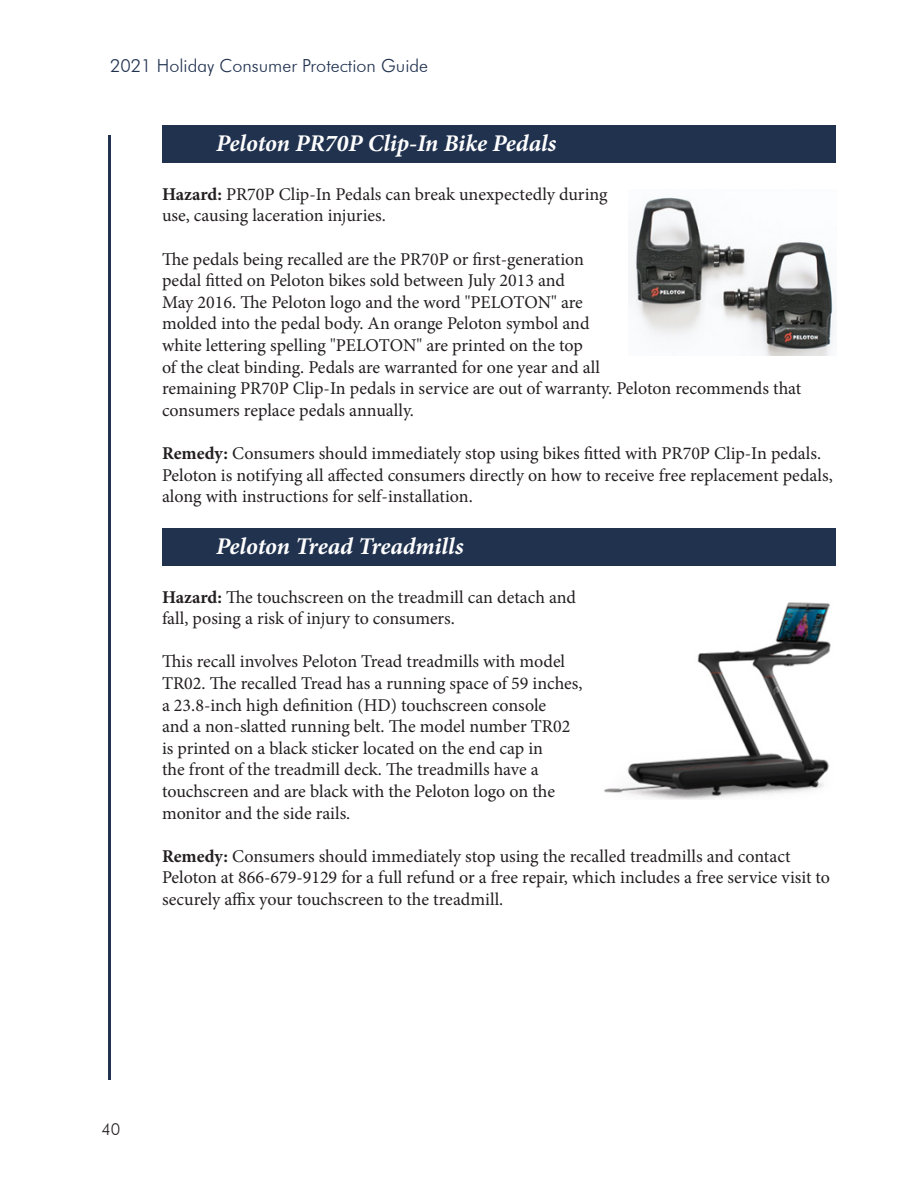
<style>
.page{position:relative;width:918px;height:1188px;background:#fff}
.page>*{position:absolute;margin:0;border:0;box-sizing:border-box;transform-origin:0 0}
.Recalled_Items{font:italic 700 24px "Minion Pro";letter-spacing:-.005em;color:#fff}
.t1{font:18px/21.6px "Minion Pro";color:#231f20}
.t2{font:300 18px "Futura BT";color:#21324f}
.t3{font:300 16.5px "Futura BT";color:#231f20}
.s1{font-weight:700}
</style>
<div class="page">
<hr style="left:108px;top:135px;width:3px;height:945px;background:#21324f">
<div style="left:163px;top:126px;width:673px;height:37px;background:#21324f"></div>
<div style="left:163px;top:528px;width:673px;height:38px;background:#21324f"></div>
<img style="left:632px;top:197px;width:204px;height:158px">
<img style="left:604px;top:602px;width:227px;height:197px">
<p class="t2" style="left:110px;top:55px;width:320px">2021 Holiday Consumer Protection Guide</p>
<p class="Recalled_Items" style="left:216px;top:127px;width:342px">Peloton PR70P Clip-In Bike Pedals</p>
<p class="t1" style="left:162px;top:183px;width:447px"><span class="s1">Hazard:</span> PR70P Clip-In Pedals can break unexpectedly during use, causing laceration injuries.</p>
<p class="t1" style="left:162px;top:248px;width:641px">The pedals being recalled are the PR70P or first-generation<br>pedal fitted on Peloton bikes sold between July 2013 and<br>May 2016. The Peloton logo and the word "PELOTON" are<br>molded into the pedal body. An orange Peloton symbol and<br>white lettering spelling "PELOTON" are printed on the top<br>of the cleat binding. Pedals are warranted for one year and all<br>remaining PR70P Clip-In pedals in service are out of warranty. Peloton recommends that consumers replace pedals annually.</p>
<p class="t1" style="left:162px;top:443px;width:672px"><span class="s1">Remedy:</span> Consumers should immediately stop using bikes fitted with PR70P Clip-In pedals.<br>Peloton is notifying all affected consumers directly on how to receive free replacement pedals, along with instructions for self-installation.</p>
<p class="Recalled_Items" style="left:216px;top:529px;width:249px">Peloton Tread Treadmills</p>
<p class="t1" style="left:162px;top:586px;width:416px"><span class="s1">Hazard:</span> The touchscreen on the treadmill can detach and fall, posing a risk of injury to consumers.</p>
<p class="t1" style="left:162px;top:651px;width:422px">This recall involves Peloton Tread treadmills with model TR02. The recalled Tread has a running space of 59 inches, a 23.8-inch high definition (HD) touchscreen console<br>and a non-slatted running belt. The model number TR02 is printed on a black sticker located on the end cap in<br>the front of the treadmill deck. The treadmills have a touchscreen and are black with the Peloton logo on the monitor and the side rails.</p>
<p class="t1" style="left:162px;top:845px;width:670px"><span class="s1">Remedy:</span> Consumers should immediately stop using the recalled treadmills and contact<br>Peloton at 866-679-9129 for a full refund or a free repair, which includes a free service visit to securely affix your touchscreen to the treadmill.</p>
<p class="t3" style="left:101px;top:1119px;width:21px">40</p>
</div>
